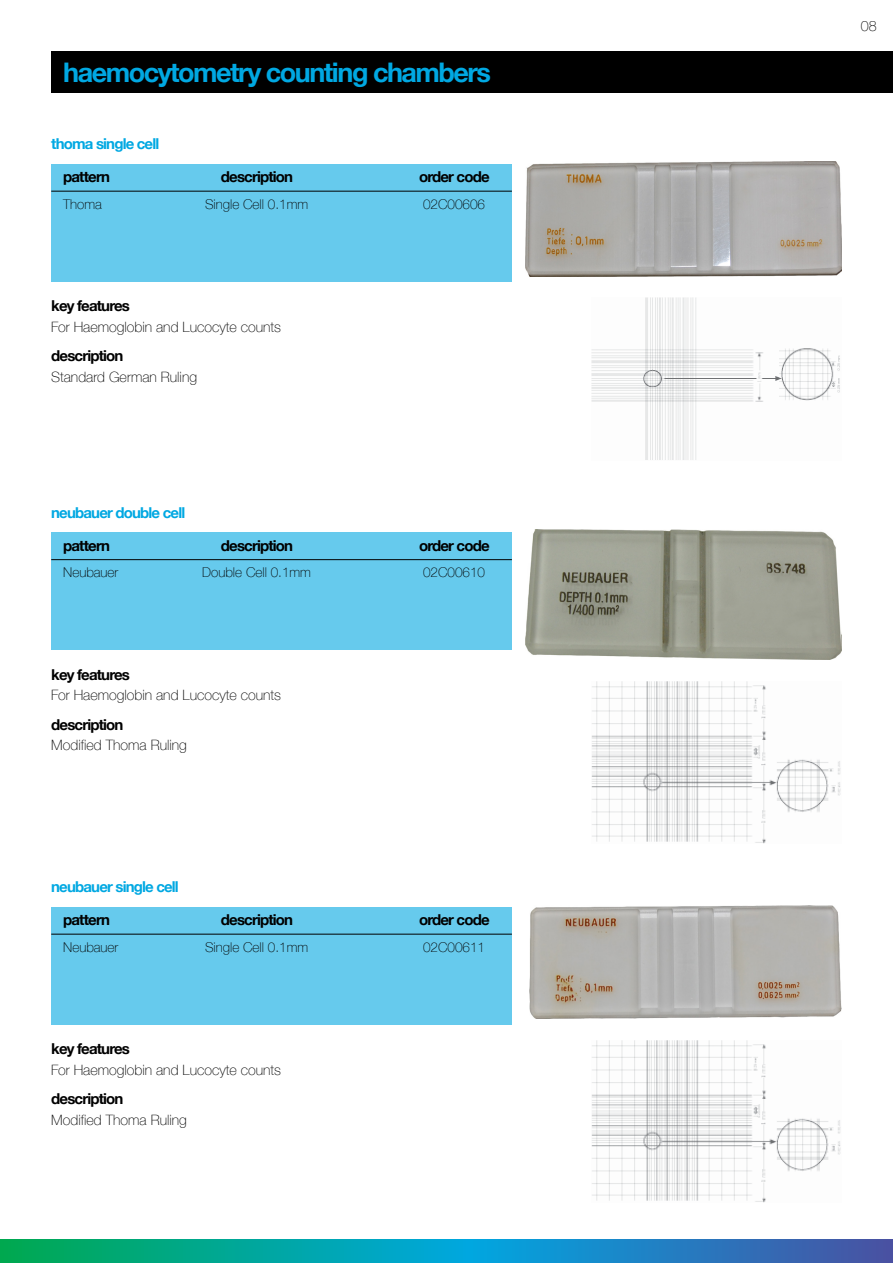
<style>
.page{position:relative;width:893px;height:1263px;background:#fff}
.page>*{position:absolute;margin:0;border:0;box-sizing:border-box;transform-origin:0 0}
.t1{font:700 27px "Helvetica Neue";letter-spacing:-.055em;color:#00a8e2}
.t2{font:700 15px "Helvetica Neue";letter-spacing:-.055em;color:#000}
.t3{font:700 15px "Helvetica Neue";letter-spacing:-.055em;color:#00a8e2}
.t4{font:100 14.25px "Helvetica Neue";color:#000}
.t5{font:100 13.5px "Helvetica Neue";color:#000}
</style>
<div class="page">
<img style="left:530px;top:905px;width:312px;height:113px">
<img style="left:592px;top:297px;width:248px;height:163px">
<img style="left:592px;top:682px;width:249px;height:162px">
<img style="left:526px;top:161px;width:316px;height:116px">
<div style="left:51px;top:164px;width:461px;height:117px;background:#66caed"></div>
<hr style="left:51px;top:191px;width:461px;height:1px;background:#000">
<div style="left:51px;top:532px;width:461px;height:118px;background:#66caed"></div>
<hr style="left:51px;top:559px;width:461px;height:1px;background:#000">
<div style="left:51px;top:907px;width:461px;height:117px;background:#66caed"></div>
<hr style="left:51px;top:934px;width:461px;height:1px;background:#000">
<div style="left:51px;top:51px;width:842px;height:42px;background:#000"></div>
<img style="left:526px;top:530px;width:316px;height:130px">
<img style="left:592px;top:1040px;width:249px;height:162px">
<svg style="left:0;top:1240px;width:893px;height:23px"></svg>
<h1 class="t1" style="left:63px;top:51px;width:429px">haemocytometry counting chambers</h1>
<p class="t3" style="left:51px;top:132px;width:110px">thoma single cell</p>
<p class="t2" style="left:63px;top:165px;width:48px">pattern</p>
<p class="t2" style="left:221px;top:165px;width:74px">description</p>
<p class="t2" style="left:419px;top:165px;width:72px">order code</p>
<p class="t5" style="left:205px;top:194px;width:105px">Single Cell 0.1mm</p>
<p class="t5" style="left:423px;top:194px;width:64px">02C00606</p>
<p class="t5" style="left:63px;top:194px;width:40px">Thoma</p>
<p class="t2" style="left:51px;top:294px;width:80px">key features</p>
<p class="t4" style="left:51px;top:316px;width:231px">For Haemoglobin and Lucocyte counts</p>
<p class="t2" style="left:51px;top:344px;width:74px">description</p>
<p class="t4" style="left:51px;top:366px;width:147px">Standard German Ruling</p>
<p class="t3" style="left:51px;top:500px;width:136px">neubauer double cell</p>
<p class="t2" style="left:63px;top:534px;width:48px">pattern</p>
<p class="t2" style="left:221px;top:534px;width:74px">description</p>
<p class="t2" style="left:419px;top:534px;width:72px">order code</p>
<p class="t5" style="left:202px;top:562px;width:110px">Double Cell 0.1mm</p>
<p class="t5" style="left:423px;top:562px;width:64px">02C00610</p>
<p class="t5" style="left:63px;top:562px;width:57px">Neubauer</p>
<p class="t2" style="left:51px;top:662px;width:80px">key features</p>
<p class="t4" style="left:51px;top:684px;width:231px">For Haemoglobin and Lucocyte counts</p>
<p class="t2" style="left:51px;top:712px;width:74px">description</p>
<p class="t4" style="left:51px;top:734px;width:137px">Modified Thoma Ruling</p>
<p class="t3" style="left:51px;top:875px;width:129px">neubauer single cell</p>
<p class="t2" style="left:63px;top:908px;width:48px">pattern</p>
<p class="t2" style="left:221px;top:908px;width:74px">description</p>
<p class="t2" style="left:419px;top:908px;width:72px">order code</p>
<p class="t5" style="left:205px;top:937px;width:105px">Single Cell 0.1mm</p>
<p class="t5" style="left:423px;top:937px;width:64px">02C00611</p>
<p class="t5" style="left:63px;top:937px;width:57px">Neubauer</p>
<p class="t2" style="left:51px;top:1037px;width:80px">key features</p>
<p class="t4" style="left:51px;top:1059px;width:231px">For Haemoglobin and Lucocyte counts</p>
<p class="t2" style="left:51px;top:1087px;width:74px">description</p>
<p class="t4" style="left:51px;top:1109px;width:137px">Modified Thoma Ruling</p>
<p class="t4" style="left:861px;top:15px;width:17px">08</p>
</div>
